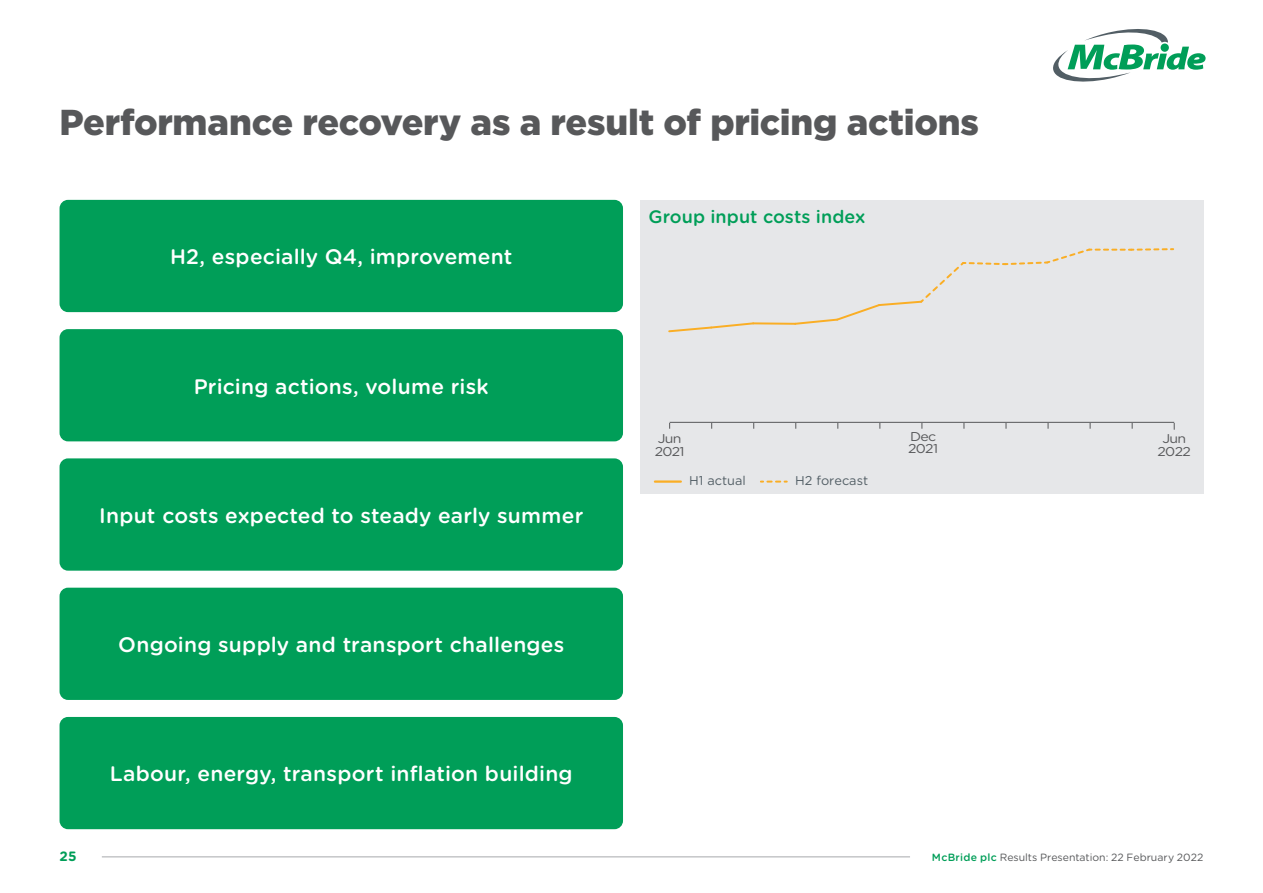
<style>
.page{position:relative;width:1263px;height:893px;background:#fff}
.page>*{position:absolute;margin:0;border:0;box-sizing:border-box;transform-origin:0 0}
.t1{font:900 36px "Gotham";letter-spacing:-.005em;color:#57585a}
.t2{font:500 21px "Gotham Rounded";letter-spacing:.01em;color:#fff}
.t3{font:500 18px "Gotham Rounded";color:#009e58}
.t4{font:700 13.5px "Gotham Rounded";color:#009e58}
.t5{font:12.75px/12.8px "Gotham Rounded";letter-spacing:-.05em;color:#57585a;scale:1.1 1}
.t6{font:12.75px "Gotham Rounded";color:#525e65}
.t7{font:10.5px "Gotham Rounded";color:#57585a}
.s1{font-weight:500;color:#009e58}
</style>
<div class="page">
<hr style="left:102px;top:856px;width:808px;height:1px;background:#a8a9ad">
<svg style="left:1053px;top:29px;width:152px;height:53px"></svg>
<div style="left:640px;top:200px;width:563px;height:293px;background:#e6e7e9"></div>
<svg style="left:668px;top:248px;width:505px;height:85px"></svg>
<hr style="left:670px;top:422px;width:504px;height:1px;background:#57585a">
<hr style="left:655px;top:480px;width:26px;height:3px;background:#faae25">
<svg style="left:761px;top:481px;width:26px;height:2px"></svg>
<div style="left:60px;top:200px;width:563px;height:112px;background:#009e58;border-radius:9px"></div>
<div style="left:60px;top:458px;width:563px;height:113px;background:#009e58;border-radius:9px"></div>
<div style="left:60px;top:717px;width:563px;height:112px;background:#009e58;border-radius:9px"></div>
<div style="left:60px;top:588px;width:563px;height:112px;background:#009e58;border-radius:9px"></div>
<div style="left:60px;top:329px;width:563px;height:112px;background:#009e58;border-radius:9px"></div>
<h1 class="t1" style="left:60px;top:98px;width:921px">Performance recovery as a result of pricing actions</h1>
<p class="t2" style="left:170px;top:242px;width:344px">H2, especially Q4, improvement</p>
<p class="t2" style="left:194px;top:371px;width:296px">Pricing actions, volume risk</p>
<p class="t2" style="left:99px;top:500px;width:486px">Input costs expected to steady early summer</p>
<p class="t2" style="left:118px;top:630px;width:448px">Ongoing supply and transport challenges</p>
<p class="t2" style="left:110px;top:759px;width:464px">Labour, energy, transport inflation building</p>
<p class="t3" style="left:648px;top:204px;width:218px">Group input costs index</p>
<p class="t5" style="left:908px;top:429px;width:29px">Dec<br>2021</p>
<p class="t5" style="left:655px;top:432px;width:29px">Jun<br>2021</p>
<p class="t5" style="left:1157px;top:432px;width:32px;text-align:center">Jun<br>2022</p>
<p class="t6" style="left:689px;top:472px;width:58px">H1 actual</p>
<p class="t6" style="left:795px;top:472px;width:74px">H2 forecast</p>
<p class="t4" style="left:60px;top:846px;width:19px">25</p>
<p class="t7" style="left:932px;top:850px;width:273px"><span class="s1">McBride plc</span> Results Presentation: 22 February 2022</p>
</div>
